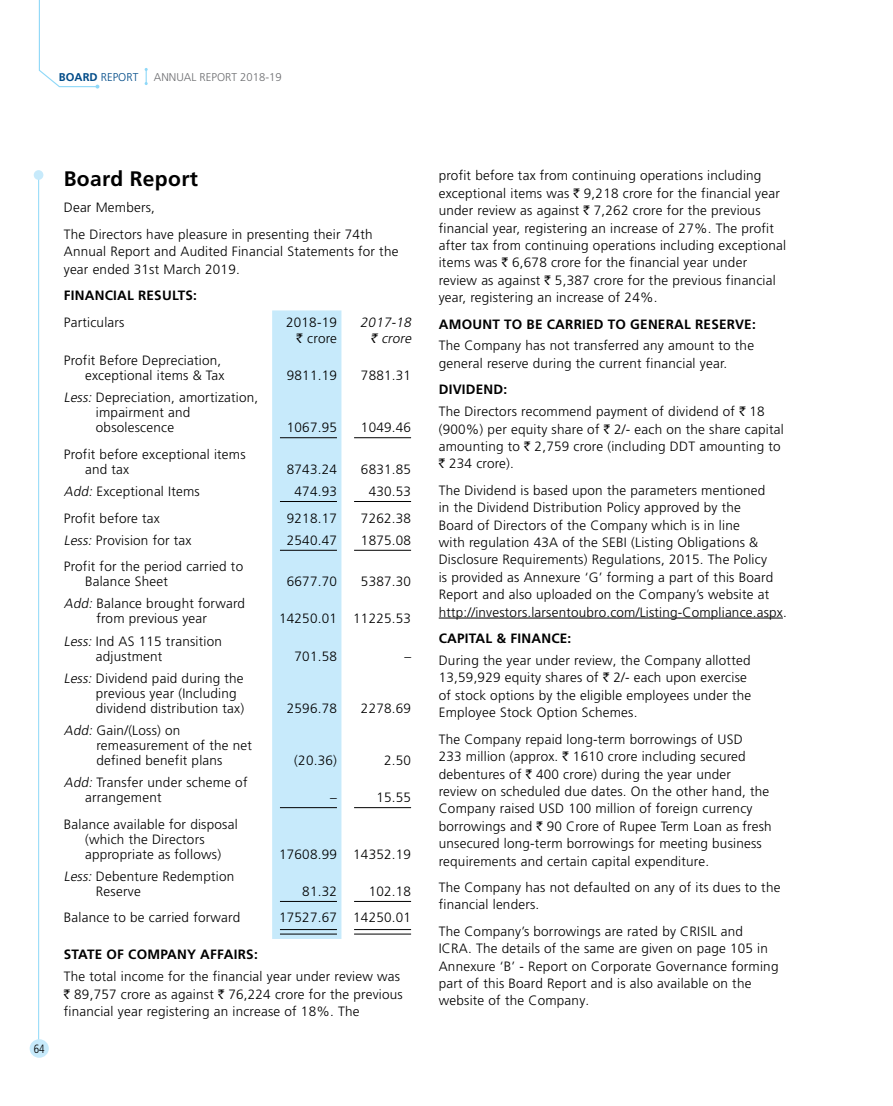
<style>
.page{position:relative;width:893px;height:1106px;background:#fff}
.page>*{position:absolute;margin:0;border:0;box-sizing:border-box;transform-origin:0 0}
.t1{font:700 21px "Frutiger LT Pro";letter-spacing:.015em;color:#000}
.t2{font:300 13.5px/17.4px "Frutiger LT Pro";letter-spacing:.015em;color:#000}
.t3{font:700 13.5px "Frutiger LT Pro";letter-spacing:.015em;color:#000}
.t4{font:italic 300 13.5px/16.2px "Frutiger LT Pro";color:#000;text-align:right}
.t5{font:300 condensed 12px "Frutiger LT Pro";color:#000;scale:.95 1}
.t6{font:300 11.25px "Frutiger LT Pro";color:#6d6e71}
.t7{font:300 11.25px "Frutiger LT Pro";color:#004b88}
.t8{font:700 11.25px "Frutiger LT Pro";color:#004b88}
.s1{font-family:"Rupee";font-weight:400}
.s2{font-style:italic}
.s3{font-weight:700}
</style>
<div class="page">
<svg style="left:145px;top:68px;width:3px;height:17px"></svg>
<svg style="left:38px;top:0;width:61px;height:89px"></svg>
<hr style="left:38px;top:172px;width:1px;height:875px;background:#8ed8f8">
<div style="left:34px;top:170px;width:9px;height:10px;background:#c7eafb;border-radius:50%"></div>
<div style="left:30px;top:1039px;width:19px;height:18px;background:#c7eafb;border-radius:50%"></div>
<div style="left:272px;top:310px;width:69px;height:629px;background:#c7eafb"></div>
<hr style="left:280px;top:437px;width:57px;height:1px;background:#000">
<hr style="left:354px;top:437px;width:57px;height:1px;background:#000">
<hr style="left:280px;top:501px;width:57px;height:1px;background:#000">
<hr style="left:354px;top:501px;width:57px;height:1px;background:#000">
<hr style="left:280px;top:550px;width:57px;height:1px;background:#000">
<hr style="left:354px;top:550px;width:57px;height:1px;background:#000">
<hr style="left:280px;top:807px;width:57px;height:1px;background:#000">
<hr style="left:354px;top:807px;width:57px;height:1px;background:#000">
<hr style="left:280px;top:901px;width:57px;height:1px;background:#000">
<hr style="left:354px;top:901px;width:57px;height:1px;background:#000">
<hr style="left:280px;top:929px;width:57px;height:1px;background:#000">
<hr style="left:354px;top:929px;width:57px;height:1px;background:#000">
<hr style="left:280px;top:933px;width:57px;height:1px;background:#000">
<hr style="left:354px;top:933px;width:57px;height:1px;background:#000">
<hr style="left:439px;top:617px;width:344px;height:1px;background:#000">
<p class="t8" style="left:59px;top:70px;width:16px">Board</p>
<p class="t7" style="left:101px;top:70px;width:14px">Report</p>
<p class="t6" style="left:154px;top:70px;width:129px">ANNUAL REPORT 2018-19</p>
<p class="t5" style="left:34px;top:1041px;width:13px">64</p>
<h1 class="t1" style="left:64px;top:166px;width:136px">Board Report</h1>
<p class="t2" style="left:64px;top:194px;width:310px;line-height:26.4px">Dear Members,<br>The Directors have pleasure in presenting their 74th</p>
<p class="t2" style="left:64px;top:243px;width:336px">Annual Report and Audited Financial Statements for the year ended 31st March 2019.</p>
<p class="t3" style="left:64px;top:287px;width:135px">FINANCIAL RESULTS:</p>
<p class="t2" style="left:64px;top:313px;width:62px">Particulars</p>
<p class="t2" style="left:286px;top:314px;width:52px;line-height:16.2px;text-align:right">2018-19 <span class="s1">v</span> crore</p>
<p class="t4" style="left:360px;top:314px;width:55px">2017-18 <span class="s1">v</span> crore</p>
<p class="t2" style="left:64px;top:353px;width:162px;line-height:15px;text-align:right">Profit Before Depreciation, exceptional items &amp; Tax</p>
<p class="t2" style="left:287px;top:367px;width:52px">9811.19</p>
<p class="t2" style="left:361px;top:367px;width:52px">7881.31</p>
<p class="t2" style="left:96px;top:390px;width:164px;line-height:15px;text-indent:-32px"><span class="s2">Less:</span>Depreciation, amortization, impairment and obsolescence</p>
<p class="t2" style="left:85px;top:446px;width:162px;line-height:15px;text-indent:-21px">Profit before exceptional items and tax</p>
<p class="t2" style="left:287px;top:419px;width:52px">1067.95</p>
<p class="t2" style="left:361px;top:419px;width:52px">1049.46</p>
<p class="t2" style="left:287px;top:460px;width:52px">8743.24</p>
<p class="t2" style="left:361px;top:460px;width:52px">6831.85</p>
<p class="t2" style="left:64px;top:482px;width:138px"><span class="s2">Add:</span> Exceptional Items</p>
<p class="t2" style="left:295px;top:482px;width:44px">474.93</p>
<p class="t2" style="left:369px;top:482px;width:44px">430.53</p>
<p class="t2" style="left:64px;top:509px;width:98px">Profit before tax</p>
<p class="t2" style="left:287px;top:509px;width:52px">9218.17</p>
<p class="t2" style="left:361px;top:509px;width:52px">7262.38</p>
<p class="t2" style="left:64px;top:531px;width:129px"><span class="s2">Less:</span> Provision for tax</p>
<p class="t2" style="left:287px;top:531px;width:52px">2540.47</p>
<p class="t2" style="left:361px;top:531px;width:52px">1875.08</p>
<p class="t2" style="left:85px;top:559px;width:160px;line-height:15px;text-indent:-21px">Profit for the period carried to<br>Balance Sheet</p>
<p class="t2" style="left:287px;top:573px;width:52px">6677.70</p>
<p class="t2" style="left:361px;top:573px;width:52px">5387.30</p>
<p class="t2" style="left:64px;top:596px;width:183px;line-height:15px;text-align:center"><span class="s2">Add:</span>Balance brought forward from previous year</p>
<p class="t2" style="left:96px;top:633px;width:128px;line-height:15px;text-indent:-32px"><span class="s2">Less:</span>Ind AS 115 transition adjustment</p>
<p class="t2" style="left:96px;top:670px;width:150px;line-height:15px;text-indent:-32px"><span class="s2">Less:</span>Dividend paid during the previous year (Including dividend distribution tax)</p>
<p class="t2" style="left:96px;top:722px;width:157px;line-height:15px;text-indent:-33px"><span class="s2">Add:</span>Gain/(Loss) on remeasurement of the net defined benefit plans</p>
<p class="t2" style="left:85px;top:775px;width:164px;line-height:15px;text-indent:-21px"><span class="s2">Add:</span> Transfer under scheme of arrangement</p>
<p class="t2" style="left:85px;top:816px;width:154px;line-height:15px;text-indent:-21px">Balance available for disposal (which the Directors appropriate as follows)</p>
<p class="t2" style="left:96px;top:868px;width:140px;line-height:15px;text-indent:-32px"><span class="s2">Less:</span>Debenture Redemption<br>Reserve</p>
<p class="t2" style="left:279px;top:610px;width:134px">14250.01 11225.53</p>
<p class="t2" style="left:295px;top:647px;width:44px">701.58</p>
<p class="t2" style="left:404px;top:647px;width:8px">–</p>
<p class="t2" style="left:287px;top:699px;width:52px">2596.78</p>
<p class="t2" style="left:361px;top:699px;width:52px">2278.69</p>
<p class="t2" style="left:294px;top:751px;width:44px">(20.36)</p>
<p class="t2" style="left:384px;top:751px;width:28px">2.50</p>
<p class="t2" style="left:330px;top:788px;width:8px">–</p>
<p class="t2" style="left:376px;top:788px;width:36px">15.55</p>
<p class="t2" style="left:279px;top:845px;width:134px">17608.99 14352.19</p>
<p class="t2" style="left:302px;top:882px;width:36px">81.32</p>
<p class="t2" style="left:369px;top:882px;width:44px">102.18</p>
<p class="t2" style="left:64px;top:909px;width:178px">Balance to be carried forward</p>
<p class="t2" style="left:279px;top:909px;width:134px">17527.67 14250.01</p>
<p class="t3" style="left:64px;top:946px;width:195px">STATE OF COMPANY AFFAIRS:</p>
<p class="t2" style="left:64px;top:968px;width:341px">The total income for the financial year under review was<br><span class="s1">R</span> 89,757 crore as against <span class="s1">R</span> 76,224 crore for the previous financial year registering an increase of 18%. The</p>
<p class="t2" style="left:439px;top:167px;width:349px">profit before tax from continuing operations including exceptional items was <span class="s1">R</span> 9,218 crore for the financial year under review as against <span class="s1">R</span> 7,262 crore for the previous financial year, registering an increase of 27%. The profit after tax from continuing operations including exceptional items was <span class="s1">R</span> 6,678 crore for the financial year under review as against <span class="s1">R</span> 5,387 crore for the previous financial year, registering an increase of 24%.</p>
<p class="t3" style="left:439px;top:316px;width:319px">AMOUNT TO BE CARRIED TO GENERAL RESERVE:</p>
<p class="t2" style="left:439px;top:337px;width:317px">The Company has not transferred any amount to the general reserve during the current financial year.</p>
<p class="t2" style="left:439px;top:379px;width:328px;line-height:21.9px"><span class="s3">DIVIDEND:<br></span>The Directors recommend payment of dividend of <span class="s1">R</span> 18</p>
<p class="t2" style="left:439px;top:420px;width:347px">(900%) per equity share of <span class="s1">R</span> 2/- each on the share capital amounting to <span class="s1">R</span> 2,759 crore (including DDT amounting to<br><span class="s1">R</span> 234 crore).</p>
<p class="t2" style="left:439px;top:481px;width:350px">The Dividend is based upon the parameters mentioned<br>in the Dividend Distribution Policy approved by the<br>Board of Directors of the Company which is in line<br>with regulation 43A of the SEBI (Listing Obligations &amp; Disclosure Requirements) Regulations, 2015. The Policy<br>is provided as Annexure ‘G’ forming a part of this Board Report and also uploaded on the Company’s website at http://investors.larsentoubro.com/Listing-Compliance.aspx.</p>
<p class="t3" style="left:439px;top:630px;width:134px">CAPITAL &amp; FINANCE:</p>
<p class="t2" style="left:439px;top:651px;width:314px">During the year under review, the Company allotted 13,59,929 equity shares of <span class="s1">R</span> 2/- each upon exercise of stock options by the eligible employees under the Employee Stock Option Schemes.</p>
<p class="t2" style="left:439px;top:730px;width:334px">The Company repaid long-term borrowings of USD<br>233 million (approx. <span class="s1">R</span> 1610 crore including secured debentures of <span class="s1">R</span> 400 crore) during the year under review on scheduled due dates. On the other hand, the Company raised USD 100 million of foreign currency borrowings and <span class="s1">R</span> 90 Crore of Rupee Term Loan as fresh unsecured long-term borrowings for meeting business requirements and certain capital expenditure.</p>
<p class="t2" style="left:439px;top:878px;width:343px">The Company has not defaulted on any of its dues to the financial lenders.</p>
<p class="t2" style="left:439px;top:922px;width:341px">The Company’s borrowings are rated by CRISIL and ICRA. The details of the same are given on page 105 in Annexure ‘B’ - Report on Corporate Governance forming part of this Board Report and is also available on the website of the Company.</p>
</div>
